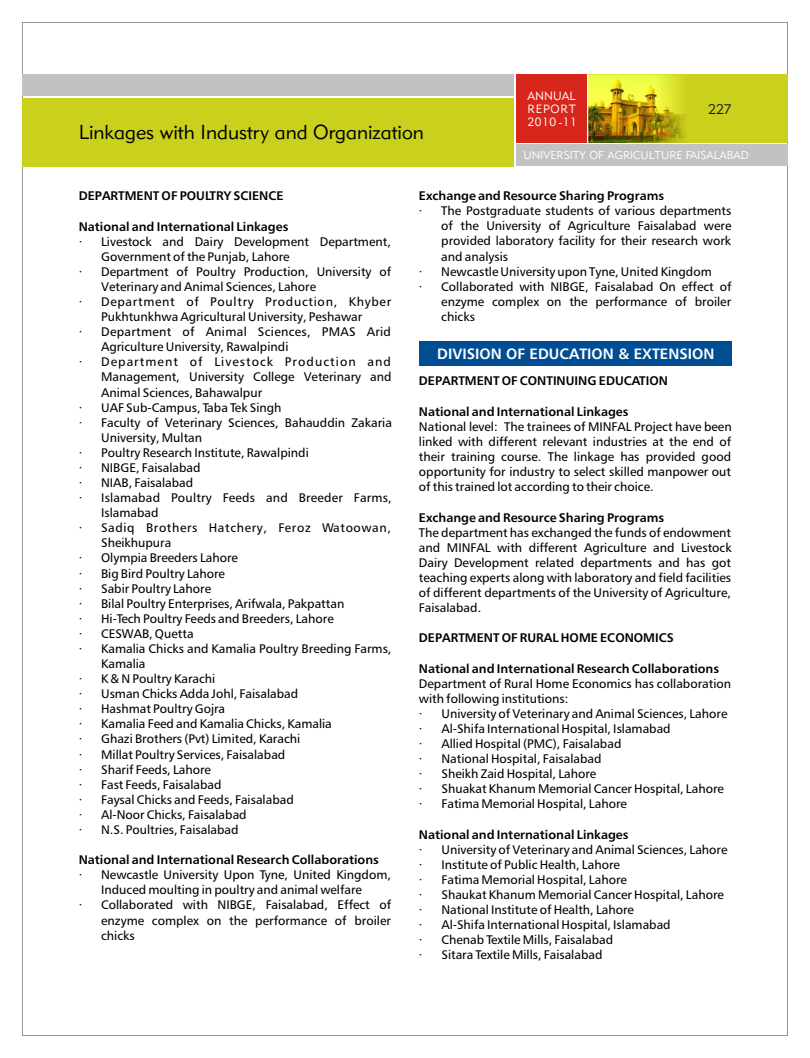
<style>
.page{position:relative;width:810px;height:1058px;background:#fff}
.page>*{position:absolute;margin:0;border:0;box-sizing:border-box;transform-origin:0 0}
.t1{font:20px "Geometr 415 Lt BT";color:#000}
.t2{font:700 15px "Humnst 777 BT";color:#fff}
.t3{font:13.75px "Geometr 415 Lt BT";color:#1f1a17}
.t4{font:12.5px/15.1px "Humnst 777 BT";color:#000;text-align:justify}
.t5{font:700 12.5px "Humnst 777 BT";color:#000}
.t6{font:12.5px "Humnst 777 BT";letter-spacing:.055em;color:#000}
.t7{font:12.5px "Humnst 777 BT";letter-spacing:.05em;color:#000}
.t8{font:12.5px "Humnst 777 BT";letter-spacing:.025em;color:#000}
.t9{font:12.5px "Humnst 777 BT";letter-spacing:.085em;color:#000}
.t10{font:11.88px/13.1px "Geometr 415 Lt BT";letter-spacing:.05em;color:#fff;text-align:justify}
.t11{font:11.25px "Geometr 415 Lt BT";color:#fff}
.s1{font-family:"Quorum Md BT"}
.s2{font-weight:700}
</style>
<div class="page">
<div style="left:22px;top:22px;width:766px;height:1013px;background:#fff;border:1px solid #969494"></div>
<div style="left:516px;top:145px;width:272px;height:21px;background:#c2c2c2"></div>
<div style="left:589px;top:75px;width:199px;height:68px;background:#c9d11c"></div>
<img style="left:589px;top:75px;width:96px;height:68px">
<div style="left:516px;top:75px;width:71px;height:68px;background:#d9261c"></div>
<div style="left:23px;top:75px;width:491px;height:21px;background:#c2c2c2"></div>
<div style="left:22px;top:98px;width:492px;height:68px;background:#c9d11c"></div>
<div style="left:419px;top:342px;width:312px;height:24px;background:#004d94"></div>
<h1 class="t1" style="left:79px;top:124px;width:347px">Linkages with Industry and Organization</h1>
<p class="t10" style="left:528px;top:90px;width:51px">ANNUAL REPORT 2010-11</p>
<p class="t11" style="left:524px;top:151px;width:227px">UNIVERSITY OF AGRICULTURE FAISALABAD</p>
<p class="t3" style="left:708px;top:103px;width:25px">227</p>
<p class="t5" style="left:79px;top:191px;width:206px">DEPARTMENT OF POULTRY SCIENCE</p>
<p class="t5" style="left:79px;top:221px;width:211px">National and International Linkages</p>
<p class="t4" style="left:79px;top:235px;width:314px"><span class="s1">·</span> Livestock and Dairy Development Department,</p>
<p class="t4" style="left:101px;top:250px;width:190px">Government of the Punjab, Lahore</p>
<p class="t4" style="left:79px;top:265px;width:314px"><span class="s1">·</span> Department of Poultry Production, University of</p>
<p class="t4" style="left:101px;top:280px;width:217px">Veterinary and Animal Sciences, Lahore</p>
<p class="t6" style="left:79px;top:296px;width:314px"><span class="s1">·</span> Department of Poultry Production, Khyber</p>
<p class="t4" style="left:101px;top:310px;width:263px">Pukhtunkhwa Agricultural University, Peshawar</p>
<p class="t8" style="left:79px;top:327px;width:314px"><span class="s1">·</span> Department of Animal Sciences, PMAS Arid</p>
<p class="t4" style="left:101px;top:340px;width:189px">Agriculture University, Rawalpindi</p>
<p class="t9" style="left:79px;top:357px;width:314px"><span class="s1">·</span> Department of Livestock Production and</p>
<p class="t4" style="left:101px;top:370px;width:292px">Management, University College Veterinary and</p>
<p class="t4" style="left:101px;top:386px;width:163px">Animal Sciences, Bahawalpur</p>
<p class="t4" style="left:79px;top:401px;width:204px"><span class="s1">·</span> UAF Sub-Campus, Taba Tek Singh</p>
<p class="t4" style="left:79px;top:416px;width:315px"><span class="s1">·</span> Faculty of Veterinary Sciences, Bahauddin Zakaria</p>
<p class="t4" style="left:101px;top:431px;width:103px">University, Multan</p>
<p class="t4" style="left:79px;top:446px;width:232px"><span class="s1">·</span> Poultry Research Institute, Rawalpindi</p>
<p class="t4" style="left:79px;top:461px;width:123px"><span class="s1">·</span> NIBGE, Faisalabad</p>
<p class="t4" style="left:79px;top:476px;width:116px"><span class="s1">·</span> NIAB, Faisalabad</p>
<p class="t4" style="left:79px;top:491px;width:315px"><span class="s1">·</span> Islamabad Poultry Feeds and Breeder Farms,</p>
<p class="t4" style="left:101px;top:506px;width:59px">Islamabad</p>
<p class="t7" style="left:79px;top:523px;width:314px"><span class="s1">·</span> Sadiq Brothers Hatchery, Feroz Watoowan,</p>
<p class="t4" style="left:101px;top:536px;width:72px">Sheikhupura</p>
<p class="t4" style="left:79px;top:551px;width:161px"><span class="s1">·</span> Olympia Breeders Lahore</p>
<p class="t4" style="left:79px;top:566px;width:148px"><span class="s1">·</span> Big Bird Poultry Lahore</p>
<p class="t4" style="left:79px;top:582px;width:134px"><span class="s1">·</span> Sabir Poultry Lahore</p>
<p class="t4" style="left:79px;top:597px;width:267px"><span class="s1">·</span> Bilal Poultry Enterprises, Arifwala, Pakpattan</p>
<p class="t4" style="left:79px;top:612px;width:257px"><span class="s1">·</span> Hi-Tech Poultry Feeds and Breeders, Lahore</p>
<p class="t4" style="left:79px;top:627px;width:116px"><span class="s1">·</span> CESWAB, Quetta</p>
<p class="t4" style="left:79px;top:642px;width:314px"><span class="s1">·</span> Kamalia Chicks and Kamalia Poultry Breeding Farms,</p>
<p class="t4" style="left:101px;top:657px;width:46px">Kamalia</p>
<p class="t4" style="left:79px;top:672px;width:138px"><span class="s1">·</span> K &amp; N Poultry Karachi</p>
<p class="t4" style="left:79px;top:687px;width:221px"><span class="s1">·</span> Usman Chicks Adda Johl, Faisalabad</p>
<p class="t4" style="left:79px;top:702px;width:148px"><span class="s1">·</span> Hashmat Poultry Gojra</p>
<p class="t4" style="left:79px;top:717px;width:255px"><span class="s1">·</span> Kamalia Feed and Kamalia Chicks, Kamalia</p>
<p class="t4" style="left:79px;top:732px;width:223px"><span class="s1">·</span> Ghazi Brothers (Pvt) Limited, Karachi</p>
<p class="t4" style="left:79px;top:747px;width:208px"><span class="s1">·</span> Millat Poultry Services, Faisalabad</p>
<p class="t4" style="left:79px;top:762px;width:134px"><span class="s1">·</span> Sharif Feeds, Lahore</p>
<p class="t4" style="left:79px;top:777px;width:144px"><span class="s1">·</span> Fast Feeds, Faisalabad</p>
<p class="t4" style="left:79px;top:793px;width:217px"><span class="s1">·</span> Faysal Chicks and Feeds, Faisalabad</p>
<p class="t4" style="left:79px;top:808px;width:169px"><span class="s1">·</span> Al-Noor Chicks, Faisalabad</p>
<p class="t4" style="left:79px;top:823px;width:161px"><span class="s1">·</span> N.S. Poultries, Faisalabad</p>
<p class="t5" style="left:79px;top:854px;width:302px">National and International Research Collaborations</p>
<p class="t4" style="left:79px;top:868px;width:314px"><span class="s1">·</span> Newcastle University Upon Tyne, United Kingdom,</p>
<p class="t4" style="left:101px;top:883px;width:262px">Induced moulting in poultry and animal welfare</p>
<p class="t4" style="left:79px;top:898px;width:314px"><span class="s1">·</span> Collaborated with NIBGE, Faisalabad, Effect of</p>
<p class="t4" style="left:101px;top:913px;width:291px">enzyme complex on the performance of broiler</p>
<p class="t4" style="left:101px;top:928px;width:35px">chicks</p>
<p class="t5" style="left:419px;top:191px;width:247px">Exchange and Resource Sharing Programs</p>
<p class="t4" style="left:419px;top:204px;width:314px"><span class="s1">·</span> The Postgraduate students of various departments</p>
<p class="t4" style="left:441px;top:219px;width:292px">of the University of Agriculture Faisalabad were</p>
<p class="t4" style="left:441px;top:235px;width:291px">provided laboratory facility for their research work</p>
<p class="t4" style="left:441px;top:250px;width:68px">and analysis</p>
<p class="t4" style="left:419px;top:265px;width:294px"><span class="s1">·</span> Newcastle University upon Tyne, United Kingdom</p>
<p class="t4" style="left:419px;top:280px;width:314px"><span class="s1">·</span> Collaborated with NIBGE, Faisalabad On effect of</p>
<p class="t4" style="left:441px;top:295px;width:291px">enzyme complex on the performance of broiler</p>
<p class="t4" style="left:441px;top:310px;width:35px">chicks</p>
<p class="t2" style="left:437px;top:348px;width:279px">DIVISION OF EDUCATION &amp; EXTENSION</p>
<p class="t5" style="left:419px;top:376px;width:250px">DEPARTMENT OF CONTINUING EDUCATION</p>
<p class="t5" style="left:419px;top:406px;width:211px">National and International Linkages</p>
<p class="t4" style="left:419px;top:420px;width:314px">National level: The trainees of MINFAL Project have been linked with different relevant industries at the end of their training course. The linkage has provided good opportunity for industry to select skilled manpower out of this trained lot according to their choice.</p>
<p class="t5" style="left:419px;top:512px;width:247px">Exchange and Resource Sharing Programs</p>
<p class="t4" style="left:419px;top:526px;width:314px">The department has exchanged the funds of endowment and MINFAL with different Agriculture and Livestock Dairy Development related departments and has got teaching experts along with laboratory and field facilities of different departments of the University of Agriculture, Faisalabad.</p>
<p class="t5" style="left:419px;top:632px;width:256px">DEPARTMENT OF RURAL HOME ECONOMICS</p>
<p class="t5" style="left:419px;top:663px;width:302px">National and International Research Collaborations</p>
<p class="t4" style="left:419px;top:677px;width:314px;text-align:left">Department of Rural Home Economics has collaboration with following institutions:<br><span class="s1">·</span> University of Veterinary and Animal Sciences, Lahore <span class="s1">·</span> Al-Shifa International Hospital, Islamabad<br><span class="s1">·</span> Allied Hospital (PMC), Faisalabad<br><span class="s1">·</span> National Hospital, Faisalabad<br><span class="s1">·</span> Sheikh Zaid Hospital, Lahore<br><span class="s1">·</span> Shuakat Khanum Memorial Cancer Hospital, Lahore<br><span class="s1">·</span> Fatima Memorial Hospital, Lahore</p>
<p class="t4" style="left:419px;top:827px;width:310px;text-align:left"><span class="s2">National and International Linkages<br></span><span class="s1">·</span> University of Veterinary and Animal Sciences, Lahore <span class="s1">·</span> Institute of Public Health, Lahore<br><span class="s1">·</span> Fatima Memorial Hospital, Lahore<br><span class="s1">·</span> Shaukat Khanum Memorial Cancer Hospital, Lahore <span class="s1">·</span> National Institute of Health, Lahore<br><span class="s1">·</span> Al-Shifa International Hospital, Islamabad<br><span class="s1">·</span> Chenab Textile Mills, Faisalabad<br><span class="s1">·</span> Sitara Textile Mills, Faisalabad</p>
</div>
